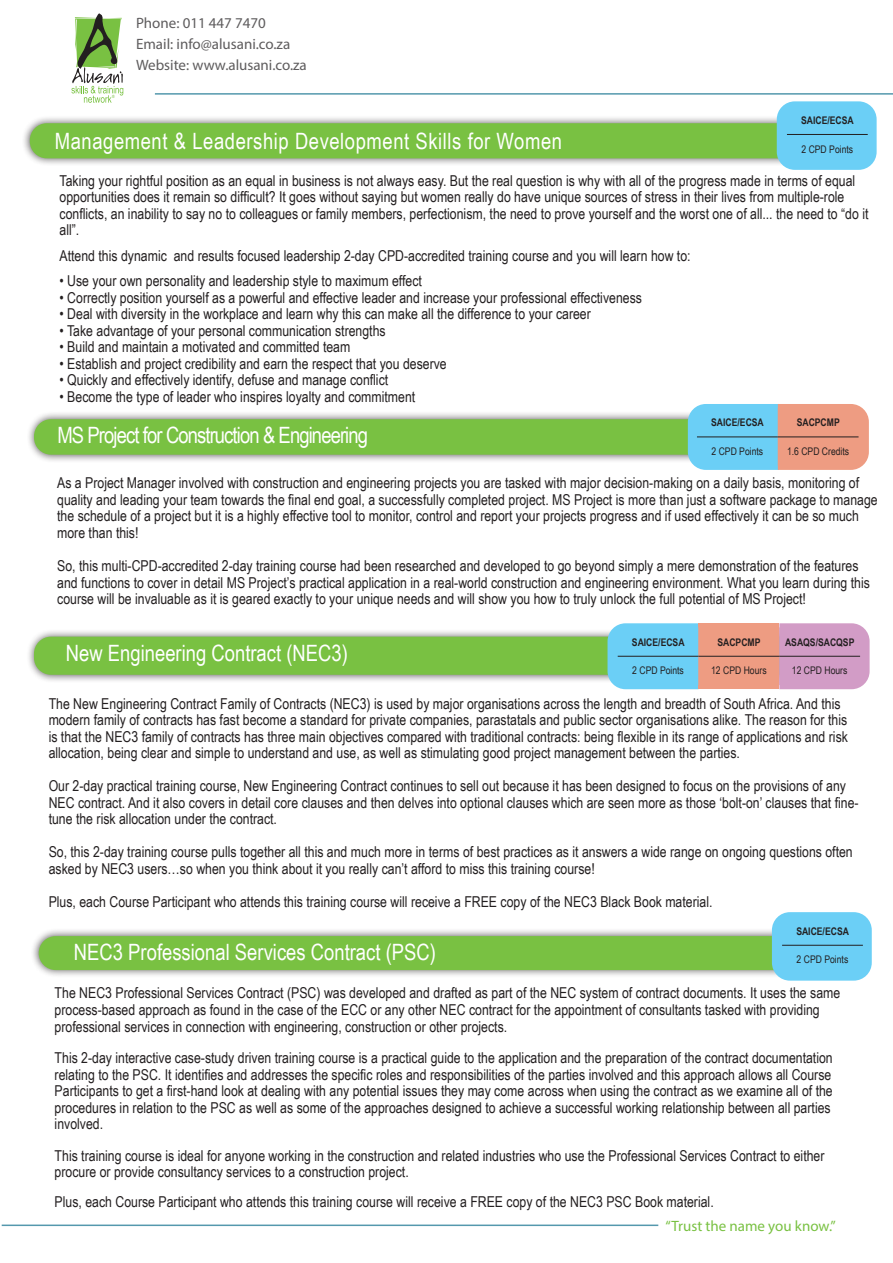
<style>
.page{position:relative;width:893px;height:1263px;background:#fff}
.page>*{position:absolute;margin:0;border:0;box-sizing:border-box;transform-origin:0 0}
.t1{font:22.5px "Arial Narrow";color:#fff}
.t2{font:22.5px "Arial Narrow";letter-spacing:.025em;color:#fff}
.t3{font:22.5px "Arial Narrow";letter-spacing:-.04em;color:#fff}
.Body{font:15px/16.5px "Arial Narrow";color:#231f20}
.t4{font:15px "Myriad Pro";color:#5e5c5d}
.t5{font:15px "Myriad Pro";color:#79c142}
.Body-2{font:10.5px "Arial Narrow";color:#231f20}
.Body-3{font:700 10.5px "Arial Narrow";color:#231f20}
.t6{font:4.35px "Arial Narrow";color:#79c142;scale:.95 1}
</style>
<div class="page">
<svg style="left:71px;top:13px;width:52px;height:90px"></svg>
<hr style="left:2px;top:1224px;width:656px;height:2px;background:#5498ad">
<hr style="left:155px;top:93px;width:738px;height:2px;background:#5498ad">
<div style="left:26px;top:628px;width:802px;height:55px;background:#231f20;opacity:.75"></div>
<div style="left:34px;top:637px;width:786px;height:38px;background:#79c142;border-radius:17px"></div>
<div style="left:26px;top:411px;width:802px;height:52px;background:#231f20;opacity:.75"></div>
<div style="left:34px;top:419px;width:786px;height:36px;background:#79c142;border-radius:17px"></div>
<svg style="left:688px;top:404px;width:181px;height:66px;background:#adb5bb"></svg>
<hr style="left:697px;top:437px;width:81px;height:1px;background:#231f20">
<hr style="left:778px;top:437px;width:80px;height:1px;background:#231f20">
<svg style="left:607px;top:623px;width:263px;height:66px;background:#b8aec1"></svg>
<hr style="left:618px;top:656px;width:80px;height:1px;background:#231f20">
<hr style="left:698px;top:656px;width:81px;height:1px;background:#231f20">
<hr style="left:779px;top:656px;width:81px;height:1px;background:#231f20">
<div style="left:22px;top:115px;width:821px;height:52px;background:#231f20;opacity:.75"></div>
<div style="left:30px;top:123px;width:805px;height:35px;background:#79c142;border-radius:17px"></div>
<div style="left:777px;top:101px;width:100px;height:69px;background:#6bcff6;border-radius:18px"></div>
<hr style="left:787px;top:134px;width:81px;height:1px;background:#231f20">
<div style="left:31px;top:928px;width:830px;height:50px;background:#231f20;opacity:.75"></div>
<div style="left:39px;top:936px;width:814px;height:34px;background:#79c142;border-radius:17px"></div>
<div style="left:772px;top:912px;width:100px;height:69px;background:#6bcff6;border-radius:18px"></div>
<svg style="left:782px;top:944px;width:81px;height:1px"></svg>
<hr style="left:782px;top:945px;width:81px;height:1px;background:#231f20">
<p class="t6" style="left:112px;top:94px;width:4px">®</p>
<p class="t4" style="left:136px;top:14px;width:131px">Phone: 011 447 7470</p>
<p class="t4" style="left:136px;top:35px;width:156px">Email: info@alusani.co.za</p>
<p class="t4" style="left:136px;top:56px;width:172px">Website: www.alusani.co.za</p>
<p class="Body-3" style="left:801px;top:112px;width:54px">SAICE/ECSA</p>
<p class="Body-2" style="left:801px;top:141px;width:53px">2 CPD Points</p>
<p class="t2" style="left:55px;top:124px;width:509px">Management &amp; Leadership Development Skills for Women</p>
<p class="Body" style="left:60px;top:172px;width:810px">Taking your rightful position as an equal in business is not always easy. But the real question is why with all of the progress made in terms of equal opportunities does it remain so difficult? It goes without saying but women really do have unique sources of stress in their lives from multiple-role conflicts, an inability to say no to colleagues or family members, perfectionism, the need to prove yourself and the worst one of all... the need to “do it all”.</p>
<p class="Body" style="left:60px;top:247px;width:633px">Attend this dynamic and results focused leadership 2-day CPD-accredited training course and you will learn how to:</p>
<p class="Body" style="left:60px;top:272px;width:364px">• Use your own personality and leadership style to maximum effect</p>
<p class="Body" style="left:60px;top:289px;width:584px">• Correctly position yourself as a powerful and effective leader and increase your professional effectiveness</p>
<p class="Body" style="left:60px;top:305px;width:533px">• Deal with diversity in the workplace and learn why this can make all the difference to your career</p>
<p class="Body" style="left:60px;top:322px;width:328px">• Take advantage of your personal communication strengths</p>
<p class="Body" style="left:60px;top:338px;width:292px">• Build and maintain a motivated and committed team</p>
<p class="Body" style="left:60px;top:355px;width:389px">• Establish and project credibility and earn the respect that you deserve</p>
<p class="Body" style="left:60px;top:371px;width:330px">• Quickly and effectively identify, defuse and manage conflict</p>
<p class="Body" style="left:60px;top:388px;width:357px">• Become the type of leader who inspires loyalty and commitment</p>
<p class="t3" style="left:57px;top:419px;width:312px">MS Project for Construction &amp; Engineering</p>
<p class="Body-3" style="left:711px;top:415px;width:54px">SAICE/ECSA</p>
<p class="Body-3" style="left:797px;top:415px;width:45px">SACPCMP</p>
<p class="Body-2" style="left:711px;top:444px;width:53px">2 CPD Points</p>
<p class="Body-2" style="left:787px;top:444px;width:64px">1.6 CPD Credits</p>
<p class="Body" style="left:57px;top:474px;width:822px">As a Project Manager involved with construction and engineering projects you are tasked with major decision-making on a daily basis, monitoring of quality and leading your team towards the final end goal, a successfully completed project. MS Project is more than just a software package to manage the schedule of a project but it is a highly effective tool to monitor, control and report your projects progress and if used effectively it can be so much more than this!</p>
<p class="Body" style="left:57px;top:557px;width:814px">So, this multi-CPD-accredited 2-day training course had been researched and developed to go beyond simply a mere demonstration of the features and functions to cover in detail MS Project’s practical application in a real-world construction and engineering environment. What you learn during this course will be invaluable as it is geared exactly to your unique needs and will show you how to truly unlock the full potential of MS Project!</p>
<p class="Body-3" style="left:632px;top:634px;width:54px">SAICE/ECSA</p>
<p class="Body-3" style="left:717px;top:634px;width:45px">SACPCMP</p>
<p class="Body-3" style="left:785px;top:634px;width:71px">ASAQS/SACQSP</p>
<p class="Body-2" style="left:632px;top:663px;width:53px">2 CPD Points</p>
<p class="Body-2" style="left:711px;top:663px;width:57px">12 CPD Hours</p>
<p class="Body-2" style="left:792px;top:663px;width:57px">12 CPD Hours</p>
<p class="t1" style="left:66px;top:636px;width:283px">New Engineering Contract (NEC3)</p>
<p class="Body" style="left:49px;top:695px;width:801px">The New Engineering Contract Family of Contracts (NEC3) is used by major organisations across the length and breadth of South Africa. And this modern family of contracts has fast become a standard for private companies, parastatals and public sector organisations alike. The reason for this is that the NEC3 family of contracts has three main objectives compared with traditional contracts: being flexible in its range of applications and risk allocation, being clear and simple to understand and use, as well as stimulating good project management between the parties.</p>
<p class="Body" style="left:49px;top:777px;width:811px">Our 2-day practical training course, New Engineering Contract continues to sell out because it has been designed to focus on the provisions of any<br>NEC contract. And it also covers in detail core clauses and then delves into optional clauses which are seen more as those ‘bolt-on’ clauses that fine&shy;tune the risk allocation under the contract.</p>
<p class="Body" style="left:49px;top:843px;width:806px">So, this 2-day training course pulls together all this and much more in terms of best practices as it answers a wide range on ongoing questions often asked by NEC3 users…so when you think about it you really can’t afford to miss this training course!</p>
<p class="Body" style="left:49px;top:893px;width:665px">Plus, each Course Participant who attends this training course will receive a FREE copy of the NEC3 Black Book material.</p>
<p class="Body-3" style="left:796px;top:923px;width:54px">SAICE/ECSA</p>
<p class="Body-2" style="left:797px;top:952px;width:53px">2 CPD Points</p>
<p class="t1" style="left:74px;top:935px;width:363px">NEC3 Professional Services Contract (PSC)</p>
<p class="Body" style="left:55px;top:984px;width:787px">The NEC3 Professional Services Contract (PSC) was developed and drafted as part of the NEC system of contract documents. It uses the same process-based approach as found in the case of the ECC or any other NEC contract for the appointment of consultants tasked with providing professional services in connection with engineering, construction or other projects.</p>
<p class="Body" style="left:55px;top:1049px;width:780px">This 2-day interactive case-study driven training course is a practical guide to the application and the preparation of the contract documentation relating to the PSC. It identifies and addresses the specific roles and responsibilities of the parties involved and this approach allows all Course Participants to get a first-hand look at dealing with any potential issues they may come across when using the contract as we examine all of the procedures in relation to the PSC as well as some of the approaches designed to achieve a successful working relationship between all parties involved.</p>
<p class="Body" style="left:55px;top:1146px;width:771px">This training course is ideal for anyone working in the construction and related industries who use the Professional Services Contract to either procure or provide consultancy services to a construction project.</p>
<p class="Body" style="left:55px;top:1193px;width:661px">Plus, each Course Participant who attends this training course will receive a FREE copy of the NEC3 PSC Book material.</p>
<p class="t5" style="left:666px;top:1216px;width:172px">“Trust the name you know.”</p>
</div>
